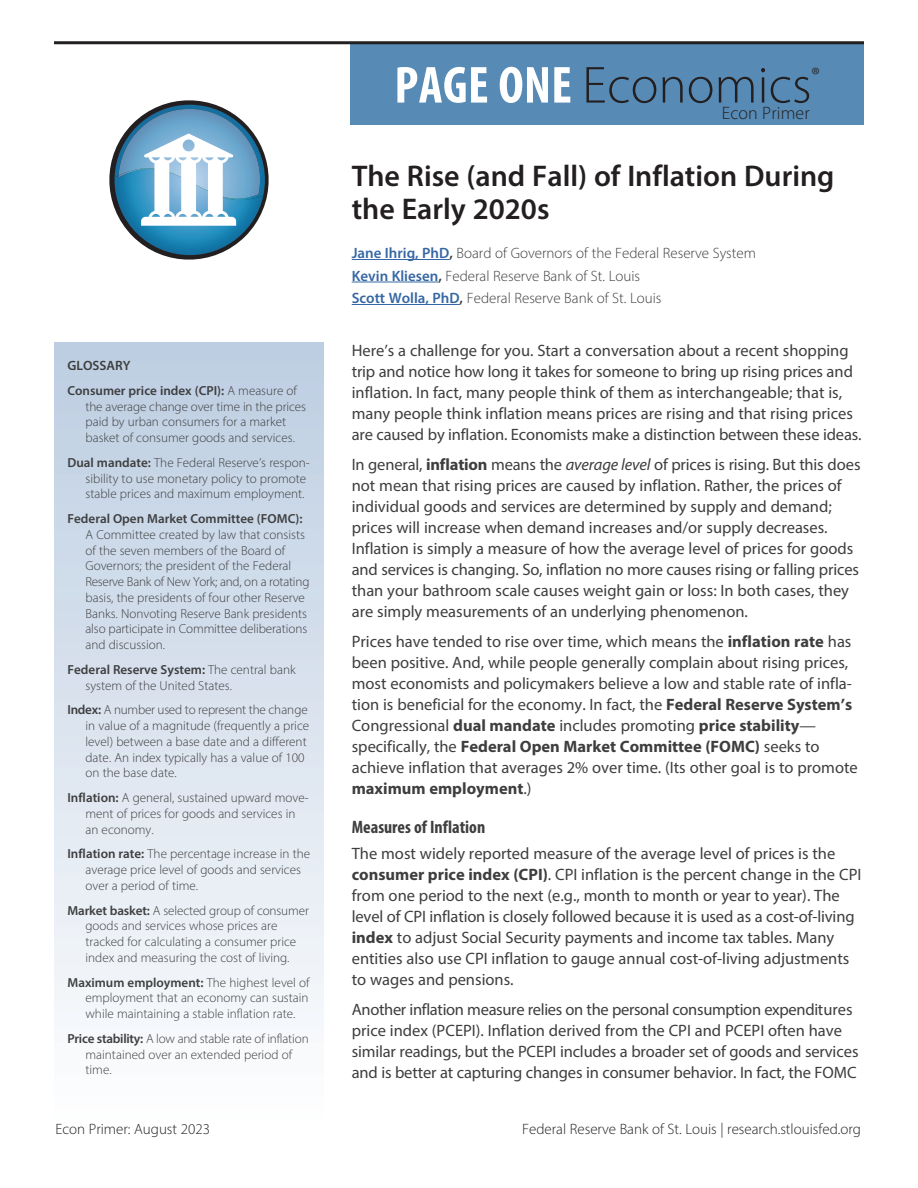
<style>
.page{position:relative;width:918px;height:1188px;background:#fff}
.page>*{position:absolute;margin:0;border:0;box-sizing:border-box;transform-origin:0 0}
.t1{font:300 52.5px "Myriad Pro";color:#231f20}
.t2{font:600 30px/33px "Myriad Pro";color:#231f20}
.t3{font:300 21px "Myriad Pro";color:#231f20}
.Section_Head_NEW{font:700 condensed 18px "Myriad Pro";color:#3e3e3f}
.t4{font:300 18px "Myriad Pro";letter-spacing:.005em;color:#231f20}
.Text{font:16.5px/21px "Myriad Pro";color:#3e3e3f}
.Text-2{font:300 15px "Myriad Pro";color:#3e3e3f}
.t5{font:300 15px "Myriad Pro";color:#231f20}
.Glossary_Terms{font:600 13.5px "Myriad Pro";color:#3e3e3f}
.Glossary_Terms-2{font:300 13.2px/15.8px "Myriad Pro";color:#3e3e3f}
.s1{font-weight:700;font-stretch:condensed;color:#fff}
.s2{font-weight:600}
.s3{font-weight:600;color:#3667a4}
.s4{font-weight:700}
.s5{font-style:italic}
</style>
<div class="page">
<hr style="left:352px;top:259px;width:97px;height:1px;background:#3667a4">
<hr style="left:352px;top:282px;width:86px;height:1px;background:#3667a4">
<hr style="left:352px;top:304px;width:108px;height:1px;background:#3667a4">
<div style="left:54px;top:342px;width:270px;height:779px;background:linear-gradient(to bottom,#bccde1,#fdfdfe)"></div>
<div style="left:350px;top:44px;width:514px;height:80px;background:#578ab4"></div>
<hr style="left:54px;top:41px;width:810px;height:3px;background:#231f20">
<svg style="left:109px;top:100px;width:160px;height:160px"></svg>
<p class="t1" style="left:394px;top:53px;width:419px"><span class="s1">PAGE ONE</span> Economics</p>
<p class="t3" style="left:812px;top:62px;width:10px">®</p>
<p class="t4" style="left:722px;top:102px;width:89px">Econ Primer</p>
<p class="Glossary_Terms" style="left:68px;top:357px;width:65px">GLOSSARY</p>
<p class="Glossary_Terms-2" style="left:86px;top:382px;width:222px;text-indent:-18px"><span class="s2">Consumer price index (CPI):</span> A measure of the average change over time in the prices paid by urban consumers for a market basket of consumer goods and services.</p>
<p class="Glossary_Terms-2" style="left:86px;top:454px;width:226px;text-indent:-18px"><span class="s2">Dual mandate:</span> The Federal Reserve’s respon&shy;sibility to use monetary policy to promote stable prices and maximum employment.</p>
<p class="Glossary_Terms-2" style="left:86px;top:511px;width:226px;text-indent:-18px"><span class="s2">Federal Open Market Committee (FOMC):<br></span>A Committee created by law that consists of the seven members of the Board of Governors; the president of the Federal Reserve Bank of New York; and, on a rotating basis, the presidents of four other Reserve Banks. Nonvoting Reserve Bank presidents also participate in Committee deliberations and discussion.</p>
<p class="Glossary_Terms-2" style="left:86px;top:661px;width:212px;text-indent:-18px"><span class="s2">Federal Reserve System:</span> The central bank system of the United States.</p>
<p class="Glossary_Terms-2" style="left:86px;top:702px;width:225px;text-indent:-18px"><span class="s2">Index:</span> A number used to represent the change in value of a magnitude (frequently a price level) between a base date and a different date. An index typically has a value of 100 on the base date.</p>
<p class="Glossary_Terms-2" style="left:86px;top:790px;width:225px;text-indent:-18px"><span class="s2">Inflation:</span> A general, sustained upward move&shy;ment of prices for goods and services in an economy.</p>
<p class="Glossary_Terms-2" style="left:86px;top:846px;width:226px;text-indent:-18px"><span class="s2">Inflation rate:</span> The percentage increase in the average price level of goods and services over a period of time.</p>
<p class="Glossary_Terms-2" style="left:86px;top:902px;width:225px;text-indent:-18px"><span class="s2">Market basket:</span> A selected group of consumer goods and services whose prices are tracked for calculating a consumer price index and measuring the cost of living.</p>
<p class="Glossary_Terms-2" style="left:86px;top:974px;width:226px;text-align:justify;text-indent:-18px"><span class="s2">Maximum employment:</span> The highest level of employment that an economy can sustain while maintaining a stable inflation rate.</p>
<p class="Glossary_Terms-2" style="left:86px;top:1030px;width:225px;text-indent:-18px"><span class="s2">Price stability:</span> A low and stable rate of inflation maintained over an extended period of time.</p>
<p class="t2" style="left:352px;top:159px;width:484px">The Rise (and Fall) of Inflation During the Early 2020s</p>
<p class="Text-2" style="left:352px;top:244px;width:406px"><span class="s3">Jane Ihrig, PhD</span><span class="s2">,</span> Board of Governors of the Federal Reserve System</p>
<p class="Text-2" style="left:352px;top:266px;width:290px"><span class="s3">Kevin Kliesen</span><span class="s2">,</span> Federal Reserve Bank of St. Louis</p>
<p class="Text-2" style="left:352px;top:289px;width:311px"><span class="s3">Scott Wolla, PhD</span><span class="s2">,</span> Federal Reserve Bank of St. Louis</p>
<p class="Text" style="left:352px;top:340px;width:511px">Here’s a challenge for you. Start a conversation about a recent shopping trip and notice how long it takes for someone to bring up rising prices and inflation. In fact, many people think of them as interchangeable; that is, many people think inflation means prices are rising and that rising prices are caused by inflation. Economists make a distinction between these ideas.</p>
<p class="Text" style="left:352px;top:454px;width:510px">In general, <span class="s4">inflation</span> means the <span class="s5">average level</span> of prices is rising. But this does not mean that rising prices are caused by inflation. Rather, the prices of individual goods and services are determined by supply and demand; prices will increase when demand increases and/or supply decreases.<br>Inflation is simply a measure of how the average level of prices for goods and services is changing. So, inflation no more causes rising or falling prices than your bathroom scale causes weight gain or loss: In both cases, they are simply measurements of an underlying phenomenon.</p>
<p class="Text" style="left:352px;top:631px;width:508px">Prices have tended to rise over time, which means the <span class="s4">inflation rate</span> has been positive. And, while people generally complain about rising prices, most economists and policymakers believe a low and stable rate of infla&shy;tion is beneficial for the economy. In fact, the <span class="s4">Federal Reserve System’s </span>Congressional <span class="s4">dual mandate</span> includes promoting <span class="s4">price stability</span>— specifically, the <span class="s4">Federal Open Market Committee (FOMC)</span> seeks to achieve inflation that averages 2% over time. (Its other goal is to promote <span class="s4">maximum employment</span>.)</p>
<p class="Section_Head_NEW" style="left:352px;top:816px;width:135px">Measures of Inflation</p>
<p class="Text" style="left:352px;top:843px;width:511px">The most widely reported measure of the average level of prices is the <span class="s4">consumer price index (CPI)</span>. CPI inflation is the percent change in the CPI from one period to the next (e.g., month to month or year to year). The level of CPI inflation is closely followed because it is used as a cost-of-living <span class="s4">index</span> to adjust Social Security payments and income tax tables. Many entities also use CPI inflation to gauge annual cost-of-living adjustments to wages and pensions.</p>
<p class="Text" style="left:352px;top:999px;width:508px">Another inflation measure relies on the personal consumption expenditures price index (PCEPI). Inflation derived from the CPI and PCEPI often have similar readings, but the PCEPI includes a broader set of goods and services and is better at capturing changes in consumer behavior. In fact, the FOMC</p>
<p class="t5" style="left:56px;top:1120px;width:156px">Econ Primer: August 2023</p>
<p class="t5" style="left:522px;top:1120px;width:340px">Federal Reserve Bank of St. Louis | research.stlouisfed.org</p>
</div>
